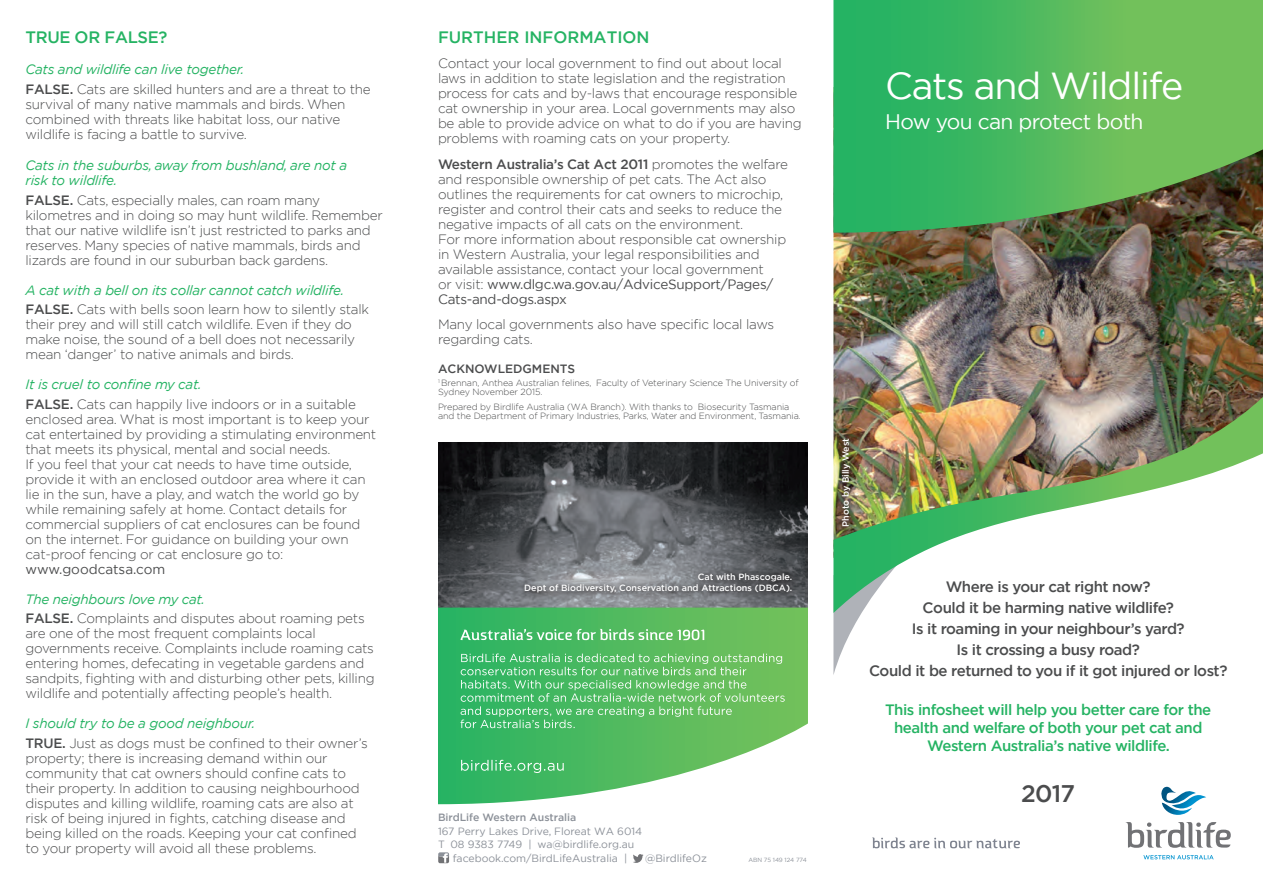
<style>
.page{position:relative;width:1263px;height:893px;background:#fff}
.page>*{position:absolute;margin:0;border:0;box-sizing:border-box;transform-origin:0 0}
.t1{font:37.5px "Gotham";letter-spacing:-.03em;color:#fff}
.t2{font:500 24px "Gotham";color:#4b4c4d}
.t3{font:21px "Gotham";letter-spacing:-.03em;color:#fff}
.t4{font:500 16.5px "Gotham";color:#25b363}
.t5{font:500 15px/21px "Gotham";letter-spacing:-.03em;color:#4b4c4d;text-align:center}
.t6{font:500 15px/18px "Gotham";letter-spacing:-.03em;color:#25b363;text-align:center}
.t7{font:300 13.5px/15px "Gotham";letter-spacing:-.02em;color:#4b4c4d}
.t8{font:italic 13.5px/15px "Gotham";letter-spacing:-.02em;color:#25b363}
.t9{font:13.5px "Gotham";color:#4b4c4d}
.t10{font:500 13.5px "Gotham";color:#4b4c4d}
.t11{font:500 12px "Gotham";color:#4b4c4d}
.t12{font:10.5px "Gotham";color:#8b9098}
.t13{font:500 10.5px "Gotham";color:#8b9098}
.t14{font:300 9px/9.8px "Gotham";letter-spacing:-.01em;color:#4b4c4d}
.t15{font:500 9px/11.2px "Gotham";color:#fff;text-align:right}
.t16{font:6px "Gotham";color:#8b9098}
.s1{font-weight:400;font-style:italic;color:#25b363}
.s2{font-weight:500}
.s3{font-weight:500;font-style:normal;color:#4b4c4d}
.s4{font-weight:300;font-style:normal;color:#4b4c4d}
.s5{font-weight:400}
</style>
<div class="page">
<img style="left:833px;top:233px;width:430px;height:164px">
<svg style="left:833px;top:613px;width:29px;height:62px"></svg>
<svg style="left:833px;top:0;width:430px;height:233px;background:#4fad59"></svg>
<img style="left:833px;top:397px;width:430px;height:216px">
<svg style="left:872px;top:837px;width:148px;height:11px"></svg>
<img style="left:438px;top:442px;width:370px;height:166px">
<img style="left:1161px;top:787px;width:45px;height:28px">
<svg style="left:1126px;top:822px;width:105px;height:26px"></svg>
<svg style="left:1143px;top:855px;width:70px;height:4px"></svg>
<div style="left:833px;top:429px;width:23px;height:102px;background:#231f20;opacity:.75"></div>
<div style="left:515px;top:564px;width:283px;height:35px;background:#231f20;opacity:.75"></div>
<svg style="left:438px;top:608px;width:370px;height:196px"></svg>
<svg style="left:461px;top:760px;width:103px;height:13px"></svg>
<svg style="left:460px;top:629px;width:244px;height:11px;background:#80ce91"></svg>
<svg style="left:460px;top:653px;width:325px;height:75px;background:#66c272"></svg>
<svg style="left:438px;top:852px;width:11px;height:11px"></svg>
<svg style="left:633px;top:854px;width:10px;height:9px"></svg>
<p class="t4" style="left:26px;top:26px;width:83px">True or fals</p>
<p class="t4" style="left:148px;top:26px;width:21px">e?</p>
<p class="t7" style="left:26px;top:60px;width:347px;line-height:19.5px"><span class="s1">Cats and wildlife can live together.<br></span><span class="s2">FALSE.</span> Cats are skilled hunters and are a threat to the</p>
<p class="t7" style="left:26px;top:96px;width:321px">survival of many native mammals and birds. When combined with threats like habitat loss, our native wildlife is facing a battle to survive.</p>
<p class="t8" style="left:26px;top:158px;width:323px">Cats in the suburbs, away from bushland, are not a risk to wildlife.</p>
<p class="t7" style="left:26px;top:192px;width:359px"><span class="s2">FALSE.</span> Cats, especially males, can roam many kilometres and in doing so may hunt wildlife. Remember that our native wildlife isn’t just restricted to parks and reserves. Many species of native mammals, birds and lizards are found in our suburban back gardens.</p>
<p class="t8" style="left:26px;top:280px;width:345px;line-height:19.5px">A cat with a bell on its collar cannot catch wildlife.<br><span class="s3">FALSE.</span> <span class="s4">Cats with bells soon learn how to silently stalk</span></p>
<p class="t7" style="left:26px;top:317px;width:331px">their prey and will still catch wildlife. Even if they do make noise, the sound of a bell does not necessarily mean ‘danger’ to native animals and birds.</p>
<p class="t7" style="left:26px;top:375px;width:332px;line-height:19.5px"><span class="s1">It is cruel to confine my cat.<br></span><span class="s2">FALSE.</span> Cats can happily live indoors or in a suitable</p>
<p class="t7" style="left:26px;top:411px;width:352px">enclosed area. What is most important is to keep your cat entertained by providing a stimulating environment that meets its physical, mental and social needs.<br>If you feel that your cat needs to have time outside, provide it with an enclosed outdoor area where it can lie in the sun, have a play, and watch the world go by while remaining safely at home. Contact details for commercial suppliers of cat enclosures can be found on the internet. For guidance on building your own cat-proof fencing or cat enclosure go to:</p>
<p class="t9" style="left:26px;top:560px;width:141px">www.goodcatsa.com</p>
<p class="t7" style="left:26px;top:589px;width:341px;line-height:19.5px"><span class="s1">The neighbours love my cat.<br></span><span class="s2">FALSE.</span> Complaints and disputes about roaming pets</p>
<p class="t7" style="left:26px;top:626px;width:351px">are one of the most frequent complaints local governments receive. Complaints include roaming cats entering homes, defecating in vegetable gardens and sandpits, fighting with and disturbing other pets, killing wildlife and potentially affecting people’s health.</p>
<p class="t8" style="left:26px;top:716px;width:231px">I should try to be a good neighbour.</p>
<p class="t10" style="left:26px;top:734px;width:13px">TRUE</p>
<p class="t7" style="left:26px;top:735px;width:344px;text-indent:37px"><span class="s2">.</span> Just as dogs must be confined to their owner’s property; there is increasing demand within our community that cat owners should confine cats to their property. In addition to causing neighbourhood disputes and killing wildlife, roaming cats are also at risk of being injured in fights, catching disease and being killed on the roads. Keeping your cat confined to your property will avoid all these problems.</p>
<p class="t4" style="left:438px;top:26px;width:213px">Further i nformation</p>
<p class="t7" style="left:438px;top:56px;width:365px">Contact your local government to find out about local laws in addition to state legislation and the registration process for cats and by-laws that encourage responsible cat ownership in your area. Local governments may also be able to provide advice on what to do if you are having problems with roaming cats on your property.</p>
<p class="t7" style="left:438px;top:156px;width:352px"><span class="s2">Western Australia’s Cat Act 2011</span> promotes the welfare and responsible ownership of pet cats. The Act also outlines the requirements for cat owners to microchip, register and control their cats and seeks to reduce the negative impacts of all cats on the environment.<br>For more information about responsible cat ownership in Western Australia, your legal responsibilities and available assistance, contact your local government<br>or visit: <span class="s5">www.dlgc.wa.gov.au/AdviceSupport/Pages/ Cats-and-dogs.aspx</span></p>
<p class="t7" style="left:438px;top:317px;width:338px">Many local governments also have specific local laws regarding cats.</p>
<p class="t11" style="left:438px;top:361px;width:104px">ACKNOWLEDGMEN</p>
<p class="t11" style="left:560px;top:361px;width:17px">TS</p>
<p class="t14" style="left:438px;top:377px;width:362px"><sup>1</sup> Brennan, Anthea Australian felines, Faculty of Veterinary Science The University of<br>Sydney November 2015.</p>
<p class="t14" style="left:438px;top:401px;width:364px">Prepared by Birdlife Australia (WA Branch). With thanks to Biosecurity Tasmania and the Department of Primary Industries, Parks, Water and Environment, Tasmania.</p>
<h1 class="t1" style="left:885px;top:62px;width:300px">Cats and Wildlife</h1>
<h3 class="t3" style="left:885px;top:108px;width:260px">How you can protect both</h3>
<p class="t15" style="left:840px;top:527px;width:90px;rotate:-90deg">Photo by Billy West</p>
<p class="t15" style="left:524px;top:571px;width:270px">Cat with Phascogale.<br>Dept of Biodiversity, Conservation and Attractions (DBCA).</p>
<p class="t5" style="left:869px;top:576px;width:360px">Where is your cat right now?<br>Could it be harming native wildlife?<br>Is it roaming in your neighbour’s yard?<br>Is it crossing a busy road?<br>Could it be returned to you if it got injured or lost?</p>
<p class="t6" style="left:885px;top:701px;width:328px">This infosheet will help you better care for the health and welfare of both your pet cat and<br>Western Australia’s native wildlife.</p>
<h2 class="t2" style="left:1021px;top:778px;width:55px">2017</h2>
<p class="t13" style="left:438px;top:811px;width:140px">BirdLife Western Australia</p>
<p class="t12" style="left:438px;top:824px;width:206px">167 Perry Lakes Drive, Floreat WA 6014</p>
<p class="t12" style="left:438px;top:838px;width:198px">T 08 9383 7749 | wa@birdlife.org.au</p>
<p class="t12" style="left:453px;top:851px;width:176px">facebook.com/BirdLifeAustralia |</p>
<p class="t12" style="left:645px;top:851px;width:63px">@BirdlifeOz</p>
<p class="t16" style="left:748px;top:856px;width:60px">ABN 75 149 124 774</p>
</div>
